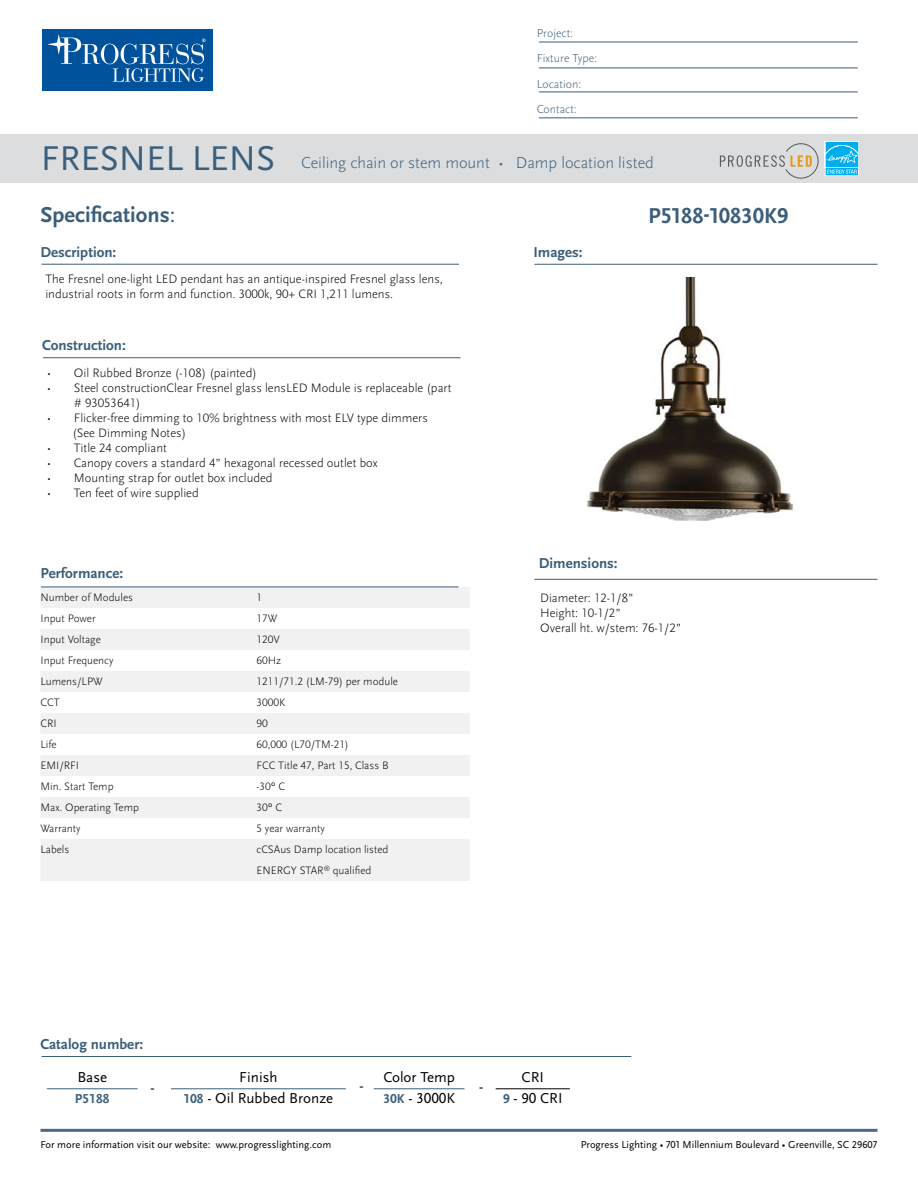
<style>
.page{position:relative;width:918px;height:1188px;background:#fff}
.page>*{position:absolute;margin:0;border:0;box-sizing:border-box;transform-origin:0 0}
.t1{font:700 22.5px "Scala Sans Pro";color:#3b5e7b}
.t2{font:300 16.5px "Scala Sans Pro";color:#3b5e7b}
.t3{font:700 15px "Scala Sans Pro";color:#3b5e7b}
.t4{font:15px/21px "Scala Sans Pro";color:#000;text-align:center}
.t5{font:700 13.5px "Scala Sans Pro";color:#3b5e7b}
.t6{font:300 12.75px/15px "Scala Sans Pro";color:#000}
.t7{font:300 12px/25.5px "Scala Sans Pro";color:#3b5e7b}
.t8{font:300 11.25px/21px "Scala Sans Pro";color:#000}
.t9{font:10.5px "Scala Sans Pro";color:#000}
.s1{font-weight:400;font-size:35.85px}
.s2{font-weight:400}
.s3{font-weight:700;font-size:13.5px;color:#3b5e7b}
</style>
<div class="page">
<div style="left:42px;top:30px;width:170px;height:61px;background:#00529c"></div>
<svg style="left:101px;top:44px;width:18px;height:20px"></svg>
<div style="left:104px;top:44px;width:11px;height:20px;background:#00529c;border-radius:50%"></div>
<svg style="left:47px;top:34px;width:53px;height:30px"></svg>
<svg style="left:113px;top:39px;width:93px;height:43px"></svg>
<hr style="left:40px;top:1129px;width:838px;height:3px;background:#4c6884">
<hr style="left:539px;top:42px;width:319px;height:1px;background:#3b5e7b">
<hr style="left:539px;top:68px;width:319px;height:1px;background:#3b5e7b">
<hr style="left:539px;top:92px;width:319px;height:1px;background:#3b5e7b">
<hr style="left:539px;top:118px;width:319px;height:1px;background:#3b5e7b">
<hr style="left:534px;top:264px;width:344px;height:1px;background:#3b5e7b">
<hr style="left:42px;top:264px;width:417px;height:1px;background:#3b5e7b">
<hr style="left:42px;top:1056px;width:589px;height:1px;background:#3b5e7b">
<hr style="left:43px;top:357px;width:417px;height:1px;background:#3b5e7b">
<div style="left:0;top:134px;width:918px;height:49px;background:#dcddde"></div>
<img style="left:587px;top:278px;width:207px;height:243px">
<svg style="left:720px;top:144px;width:98px;height:34px"></svg>
<hr style="left:534px;top:579px;width:343px;height:1px;background:#3b5e7b">
<div style="left:40px;top:587px;width:430px;height:21px;background:#f1f1f2"></div>
<div style="left:40px;top:629px;width:430px;height:21px;background:#f1f1f2"></div>
<div style="left:40px;top:671px;width:430px;height:21px;background:#f1f1f2"></div>
<div style="left:40px;top:713px;width:430px;height:21px;background:#f1f1f2"></div>
<div style="left:40px;top:755px;width:430px;height:21px;background:#f1f1f2"></div>
<div style="left:40px;top:797px;width:430px;height:21px;background:#f1f1f2"></div>
<div style="left:40px;top:839px;width:430px;height:21px;background:#f1f1f2"></div>
<div style="left:40px;top:860px;width:430px;height:21px;background:#f1f1f2"></div>
<hr style="left:41px;top:587px;width:417px;height:1px;background:#3b5e7b">
<hr style="left:171px;top:1088px;width:175px;height:1px;background:#3b5e7b">
<hr style="left:47px;top:1088px;width:91px;height:1px;background:#3b5e7b">
<hr style="left:374px;top:1088px;width:91px;height:1px;background:#3b5e7b">
<hr style="left:496px;top:1088px;width:74px;height:1px;background:#000">
<div style="left:825px;top:141px;width:34px;height:27px;background:#f2fafe"></div>
<svg style="left:825px;top:142px;width:34px;height:34px"></svg>
<p class="t7" style="left:537px;top:20px;width:62px">Project:<br>Fixture Type:<br>Location:<br>Contact:</p>
<p class="t2" style="left:41px;top:153px;width:615px"><span class="s1">FRESNEL LENS</span> Ceiling chain or stem mount • Damp location listed</p>
<h1 class="t1" style="left:40px;top:202px;width:136px">Specifications<span class="s2">:</span></h1>
<p class="t3" style="left:40px;top:243px;width:77px">Description:</p>
<p class="t6" style="left:45px;top:271px;width:399px">The Fresnel one-light LED pendant has an antique-inspired Fresnel glass lens, industrial roots in form and function. 3000k, 90+ CRI 1,211 lumens.</p>
<p class="t3" style="left:42px;top:336px;width:85px">Construction:</p>
<p class="t6" style="left:47px;top:365px;width:212px">• Oil Rubbed Bronze (-108) (painted)</p>
<p class="t6" style="left:74px;top:380px;width:379px;text-indent:-27px">• Steel constructionClear Fresnel glass lensLED Module is replaceable (part # 93053641)</p>
<p class="t6" style="left:72px;top:410px;width:357px;text-indent:-25px">• Flicker-free dimming to 10% brightness with most ELV type dimmers (See Dimming Notes)</p>
<p class="t6" style="left:47px;top:440px;width:122px">• Title 24 compliant</p>
<p class="t6" style="left:47px;top:455px;width:332px">• Canopy covers a standard 4” hexagonal recessed outlet box</p>
<p class="t6" style="left:47px;top:470px;width:227px">• Mounting strap for outlet box included</p>
<p class="t6" style="left:47px;top:485px;width:153px">• Ten feet of wire supplied</p>
<p class="t3" style="left:40px;top:564px;width:84px">Performance:</p>
<p class="t8" style="left:40px;top:587px;width:94px">Number of Modules</p>
<p class="t8" style="left:256px;top:587px;width:7px">1</p>
<p class="t8" style="left:40px;top:608px;width:57px">Input Power</p>
<p class="t8" style="left:256px;top:608px;width:22px">17W</p>
<p class="t8" style="left:40px;top:629px;width:62px">Input Voltage</p>
<p class="t8" style="left:256px;top:629px;width:25px">120V</p>
<p class="t8" style="left:40px;top:650px;width:74px">Input Frequency</p>
<p class="t8" style="left:256px;top:650px;width:26px">60Hz</p>
<p class="t8" style="left:40px;top:671px;width:64px">Lumens/LPW</p>
<p class="t8" style="left:256px;top:671px;width:143px">1211/71.2 (LM-79) per module</p>
<p class="t8" style="left:40px;top:692px;width:21px">CCT</p>
<p class="t8" style="left:256px;top:692px;width:30px">3000K</p>
<p class="t8" style="left:40px;top:713px;width:18px">CRI</p>
<p class="t8" style="left:256px;top:713px;width:13px">90</p>
<p class="t8" style="left:40px;top:734px;width:18px">Life</p>
<p class="t8" style="left:256px;top:734px;width:94px">60,000 (L70/TM-21)</p>
<p class="t8" style="left:40px;top:755px;width:40px">EMI/RFI</p>
<p class="t8" style="left:256px;top:755px;width:134px">FCC Title 47, Part 15, Class B</p>
<p class="t8" style="left:40px;top:776px;width:75px">Min. Start Temp</p>
<p class="t8" style="left:256px;top:776px;width:30px">-30º C</p>
<p class="t8" style="left:40px;top:797px;width:100px">Max. Operating Temp</p>
<p class="t8" style="left:256px;top:797px;width:27px">30º C</p>
<p class="t8" style="left:40px;top:818px;width:42px">Warranty</p>
<p class="t8" style="left:256px;top:818px;width:70px">5 year warranty</p>
<p class="t8" style="left:40px;top:839px;width:30px">Labels</p>
<p class="t8" style="left:256px;top:839px;width:133px">cCSAus Damp location listed<br>ENERGY STAR<sup>®</sup> qualified</p>
<p class="t3" style="left:40px;top:1035px;width:104px">Catalog number:</p>
<p class="t3" style="left:533px;top:243px;width:51px">Images:</p>
<h1 class="t1" style="left:648px;top:202px;width:142px">P5188-10830K9</h1>
<p class="t3" style="left:539px;top:555px;width:80px">Dimensions:</p>
<p class="t6" style="left:540px;top:590px;width:142px">Diameter: 12-1/8”<br>Height: 10-1/2”<br>Overall ht. w/stem: 76-1/2”</p>
<p class="t4" style="left:77px;top:1067px;width:31px">Base</p>
<p class="t5" style="left:75px;top:1091px;width:36px">P5188</p>
<p class="t3" style="left:150px;top:1081px;width:6px">-</p>
<p class="t4" style="left:183px;top:1067px;width:151px">Finish<br><span class="s3">108</span> - Oil Rubbed Bronze</p>
<p class="t4" style="left:383px;top:1067px;width:73px;text-align:left">Color Temp<br><span class="s3">30K</span> - 3000K</p>
<p class="t4" style="left:503px;top:1067px;width:61px">CRI<br><span class="s3">9</span> - 90 CRI</p>
<p class="t3" style="left:360px;top:1078px;width:6px">-</p>
<p class="t3" style="left:479px;top:1080px;width:6px">-</p>
<p class="t9" style="left:40px;top:1139px;width:292px">For more information visit our website: www.progresslighting.com</p>
<p class="t9" style="left:581px;top:1138px;width:298px">Progress Lighting • 701 Millennium Boulevard • Greenville, SC 29607</p>
</div>
